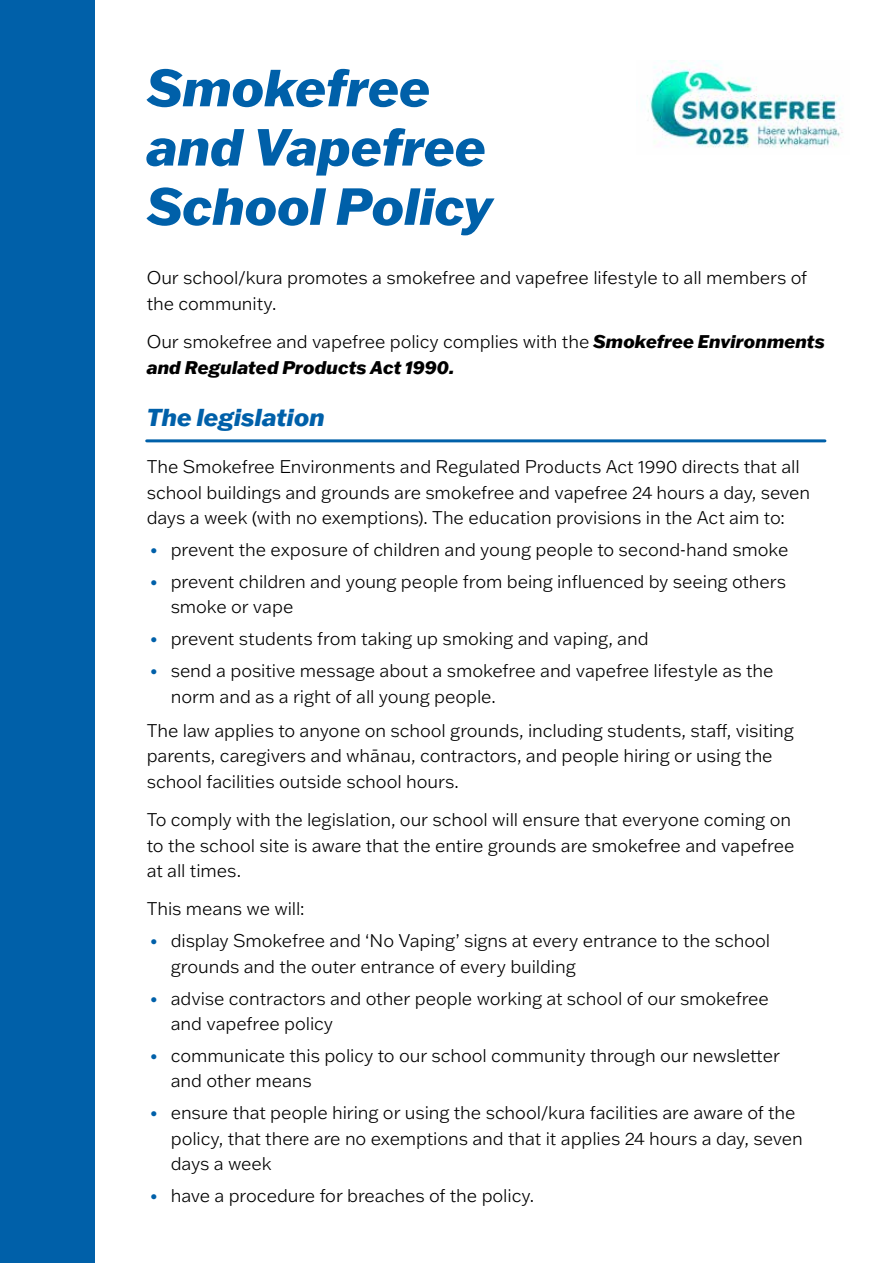
<style>
.page{position:relative;width:893px;height:1263px;background:#fff}
.page>*{position:absolute;margin:0;border:0;box-sizing:border-box;transform-origin:0 0}
.t1{font:italic 800 51px/59.2px "Franklin Gothic ATF";letter-spacing:-.005em;color:#0060a9}
.t2{font:italic 800 24px "Franklin Gothic ATF";color:#0060a9}
.t3{font:300 18px/25.5px "Franklin Gothic ATF";letter-spacing:-.005em;color:#000}
.t4{font:italic 800 18px/25.5px "Franklin Gothic ATF";color:#000}
.s1{font-weight:300;font-style:normal}
.s2{color:#0060a9}
</style>
<div class="page">
<hr style="left:147px;top:439px;width:678px;height:3px;background:#0060a9">
<div style="left:0;top:0;width:95px;height:1263px;background:#0060a9"></div>
<img style="left:647px;top:60px;width:196px;height:88px">
<h1 class="t1" style="left:147px;top:57px;width:347px">Smokefree and Vapefree<br>School Policy</h1>
<p class="t3" style="left:147px;top:265px;width:662px">Our school/kura promotes a smokefree and vapefree lifestyle to all members of the community.</p>
<p class="t4" style="left:147px;top:328px;width:680px"><span class="s1">Our smokefree and vapefree policy complies with the</span> Smokefree Environments and Regulated Products Act 1990.</p>
<h2 class="t2" style="left:147px;top:402px;width:180px">The legislation</h2>
<p class="t3" style="left:147px;top:453px;width:665px">The Smokefree Environments and Regulated Products Act 1990 directs that all school buildings and grounds are smokefree and vapefree 24 hours a day, seven days a week (with no exemptions). The education provisions in the Act aim to:</p>
<p class="t3" style="left:150px;top:536px;width:640px"><span class="s2">•</span> prevent the exposure of children and young people to second-hand smoke</p>
<p class="t3" style="left:171px;top:568px;width:617px;text-indent:-21px"><span class="s2">•</span> prevent children and young people from being influenced by seeing others smoke or vape</p>
<p class="t3" style="left:150px;top:626px;width:500px"><span class="s2">•</span> prevent students from taking up smoking and vaping, and</p>
<p class="t3" style="left:171px;top:658px;width:604px;text-indent:-21px"><span class="s2">•</span> send a positive message about a smokefree and vapefree lifestyle as the norm and as a right of all young people.</p>
<p class="t3" style="left:147px;top:717px;width:649px">The law applies to anyone on school grounds, including students, staff, visiting parents, caregivers and whānau, contractors, and people hiring or using the school facilities outside school hours.</p>
<p class="t3" style="left:147px;top:806px;width:649px">To comply with the legislation, our school will ensure that everyone coming on to the school site is aware that the entire grounds are smokefree and vapefree at all times.</p>
<p class="t3" style="left:147px;top:896px;width:159px">This means we will:</p>
<p class="t3" style="left:171px;top:927px;width:601px;text-indent:-21px"><span class="s2">•</span> display Smokefree and ‘No Vaping’ signs at every entrance to the school grounds and the outer entrance of every building</p>
<p class="t3" style="left:171px;top:985px;width:600px;text-indent:-21px"><span class="s2">•</span> advise contractors and other people working at school of our smokefree and vapefree policy</p>
<p class="t3" style="left:171px;top:1042px;width:611px;text-indent:-21px"><span class="s2">•</span> communicate this policy to our school community through our newsletter and other means</p>
<p class="t3" style="left:171px;top:1100px;width:634px;text-indent:-21px"><span class="s2">•</span> ensure that people hiring or using the school/kura facilities are aware of the policy, that there are no exemptions and that it applies 24 hours a day, seven days a week</p>
<p class="t3" style="left:150px;top:1182px;width:386px"><span class="s2">•</span> have a procedure for breaches of the policy.</p>
</div>
